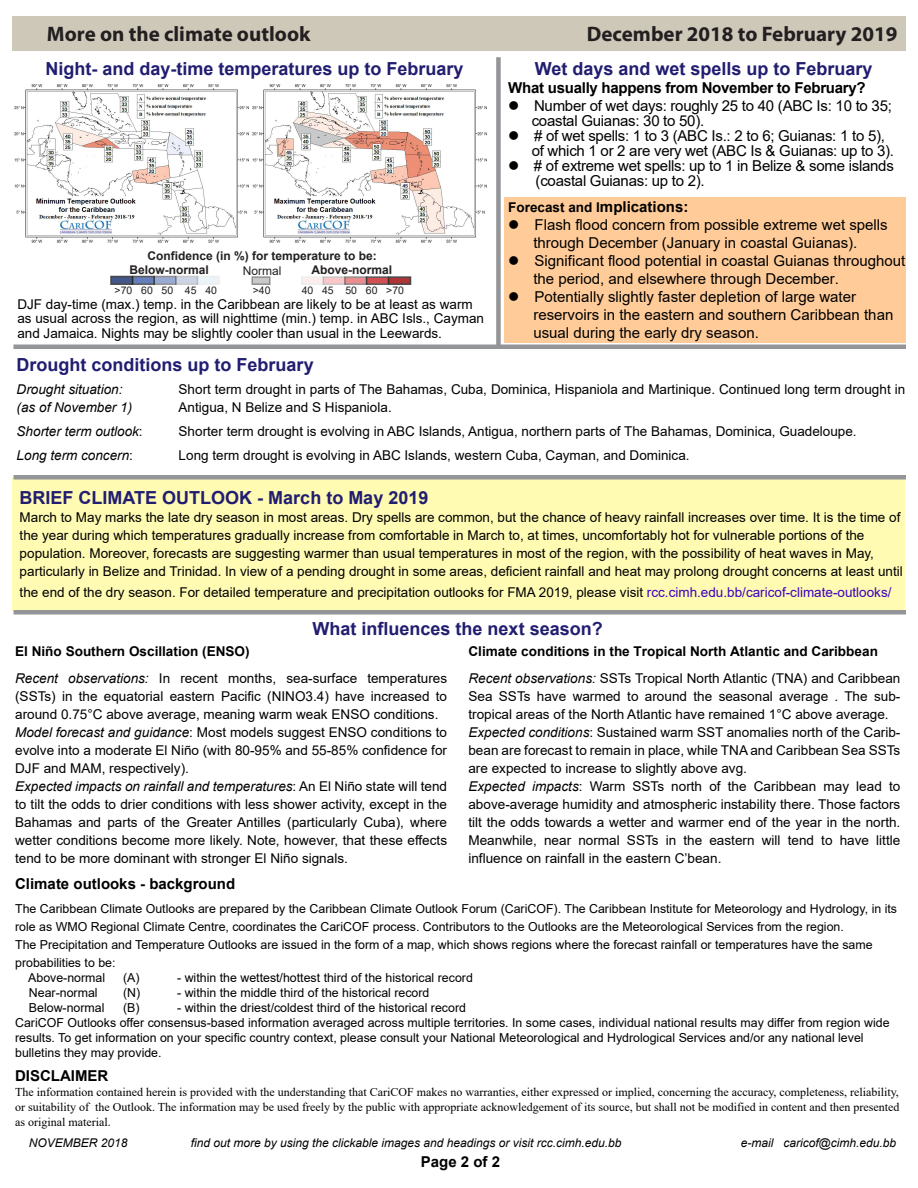
<style>
.page{position:relative;width:918px;height:1188px;background:#fff}
.page>*{position:absolute;margin:0;border:0;box-sizing:border-box;transform-origin:0 0}
.t1{font:700 21px "Myriad Pro";color:#231f20}
.t2{font:700 18px "Arial";color:#211d70}
.t3{font:15px/18px "Arial";color:#000}
.t4{font:15px/15px "Arial";letter-spacing:-.02em;color:#000}
.t5{font:700 15px "Arial";color:#000}
.t6{font:700 15px "Arial";letter-spacing:-.02em;color:#000}
.t7{font:13.5px/18px "Arial";color:#000}
.t8{font:700 13.5px/27px "Arial";color:#000}
.t9{font:italic 13.5px "Arial";color:#000}
.t10{font:12.3px/18px "Arial";color:#000}
.t11{font:12px/15px "Times New Roman";color:#000;text-align:justify}
.t12{font:italic 12px "Arial";color:#000}
.t13{font:700 12px "Arial";color:#231f20}
.t14{font:12px "Arial";color:#231f20}
.t15{font:10.5px "Arial";color:#231f20}
.s1{font-size:15px}
.s2{font-style:normal}
.s3{color:#3b00bf}
.s4{font-weight:700}
.s5{font-style:italic}
.s6{font-weight:400;font-style:italic}
.s7{font-weight:400}
</style>
<div class="page">
<div style="left:110px;top:276px;width:23px;height:9px;background:#435789;border:2px solid #231f20"></div>
<div style="left:132px;top:276px;width:23px;height:9px;background:#647fbb;border:2px solid #231f20"></div>
<svg style="left:153px;top:276px;width:24px;height:9px"></svg>
<svg style="left:175px;top:276px;width:23px;height:9px"></svg>
<div style="left:197px;top:276px;width:23px;height:9px;background:#ebf4f9"></div>
<svg style="left:252px;top:276px;width:19px;height:9px"></svg>
<div style="left:388px;top:276px;width:23px;height:9px;background:#ad3538;border:2px solid #231f20"></div>
<svg style="left:366px;top:276px;width:23px;height:9px"></svg>
<svg style="left:344px;top:276px;width:23px;height:9px"></svg>
<svg style="left:323px;top:276px;width:23px;height:9px"></svg>
<svg style="left:301px;top:276px;width:23px;height:9px"></svg>
<div style="left:12px;top:16px;width:894px;height:35px;background:#cec8b9"></div>
<div style="left:504px;top:197px;width:402px;height:145px;background:#fc9"></div>
<hr style="left:13px;top:345px;width:893px;height:4px;background:#939598">
<div style="left:13px;top:477px;width:892px;height:133px;background:#fffbb3"></div>
<div style="left:496px;top:57px;width:5px;height:288px;background:#939598"></div>
<div style="left:14px;top:475px;width:892px;height:5px;background:#939598"></div>
<div style="left:14px;top:610px;width:892px;height:5px;background:#939598"></div>
<img style="left:15px;top:85px;width:233px;height:157px">
<img style="left:253px;top:85px;width:233px;height:157px">
<h1 class="t1" style="left:47px;top:20px;width:265px">More on the climate outlook</h1>
<h1 class="t1" style="left:587px;top:20px;width:312px">December 2018 to February 2019</h1>
<h2 class="t2" style="left:46px;top:56px;width:420px">Night- and day-time temperatures up to February</h2>
<p class="t13" style="left:148px;top:247px;width:231px">Confidence (in %) for temperature to be:</p>
<p class="t14" style="left:243px;top:262px;width:40px">Normal</p>
<p class="t15" style="left:115px;top:283px;width:104px">&gt;70 60 50 45 40</p>
<p class="t15" style="left:253px;top:283px;width:19px">&gt;40</p>
<p class="t15" style="left:302px;top:283px;width:104px">40 45 50 60 &gt;70</p>
<p class="t13" style="left:129px;top:261px;width:81px">Below-normal</p>
<p class="t13" style="left:312px;top:261px;width:82px">Above-normal</p>
<p class="t7" style="left:17px;top:296px;width:468px;line-height:15px">DJF day-time (max.) temp. in the Caribbean are likely to be at least as warm as usual across the region, as will nighttime (min.) temp. in ABC Isls., Cayman and Jamaica. Nights may be slightly cooler than usual in the Leewards.</p>
<h2 class="t2" style="left:535px;top:56px;width:339px">Wet days and wet spells up to February</h2>
<p class="t6" style="left:508px;top:78px;width:359px">What usually happens from November to February?</p>
<p class="t4" style="left:532px;top:99px;width:362px;text-indent:-23px">● Number of wet days: roughly 25 to 40 (ABC Is: 10 to 35; coastal Guianas: 30 to 50).</p>
<p class="t4" style="left:532px;top:129px;width:364px;text-indent:-23px">● # of wet spells: 1 to 3 (ABC Is.: 2 to 6; Guianas: 1 to 5), of which 1 or 2 are very wet (ABC Is &amp; Guianas: up to 3).</p>
<p class="t4" style="left:536px;top:159px;width:360px;text-indent:-27px">● # of extreme wet spells: up to 1 in Belize &amp; some islands (coastal Guianas: up to 2).</p>
<p class="t8" style="left:508px;top:194px;width:182px">Forecast and I<span class="s1">mplications:</span></p>
<p class="t3" style="left:508px;top:216px;width:381px;text-align:center">● Flash flood concern from possible extreme wet spells through December (January in coastal Guianas).</p>
<p class="t3" style="left:533px;top:252px;width:374px;text-indent:-25px">● Significant flood potential in coastal Guianas throughout the period, and elsewhere through December.</p>
<p class="t3" style="left:533px;top:288px;width:362px;text-indent:-25px">● Potentially slightly faster depletion of large water reservoirs in the eastern and southern Caribbean than usual during the early dry season.</p>
<h2 class="t2" style="left:17px;top:352px;width:299px">Drought conditions up to February</h2>
<p class="t9" style="left:17px;top:380px;width:107px">Drought situation:</p>
<p class="t7" style="left:179px;top:380px;width:728px">Short term drought in parts of The Bahamas, Cuba, Dominica, Hispaniola and Martinique. Continued long term drought in</p>
<p class="t9" style="left:17px;top:398px;width:117px">(as of November 1)</p>
<p class="t7" style="left:179px;top:398px;width:215px">Antigua, N Belize and S Hispaniola.</p>
<p class="t9" style="left:17px;top:422px;width:128px">Shorter term outlook<span class="s2">:</span></p>
<p class="t7" style="left:179px;top:422px;width:680px">Shorter term drought is evolving in ABC Islands, Antigua, northern parts of The Bahamas, Dominica, Guadeloupe.</p>
<p class="t9" style="left:17px;top:446px;width:118px">Long term concern<span class="s2">:</span></p>
<p class="t7" style="left:179px;top:446px;width:512px">Long term drought is evolving in ABC Islands, western Cuba, Cayman, and Dominica.</p>
<h2 class="t2" style="left:20px;top:485px;width:410px">BRIEF CLIMATE OUTLOOK - March to May 2019</h2>
<p class="t7" style="left:20px;top:508px;width:885px">March to May marks the late dry season in most areas. Dry spells are common, but the chance of heavy rainfall increases over time. It is the time of the year during which temperatures gradually increase from comfortable in March to, at times, uncomfortably hot for vulnerable portions of the population. Moreover, forecasts are suggesting warmer than usual temperatures in most of the region, with the possibility of heat waves in May, particularly in Belize and Trinidad. In view of a pending drought in some areas, deficient rainfall and heat may prolong drought concerns at least until</p>
<p class="t7" style="left:20px;top:583px;width:873px">the end of the dry season. For detailed temperature and precipitation outlooks for FMA 2019, please visit <span class="s3">rcc.cimh.edu.bb/caricof-climate-outlooks/</span></p>
<h2 class="t2" style="left:313px;top:616px;width:292px">What influences the next season?</h2>
<p class="t7" style="left:15px;top:638px;width:434px;line-height:27px"><span class="s4">El Niño Southern Oscillation (ENSO)<br></span><span class="s5">Recent observations:</span> In recent months, sea-surface temperatures</p>
<p class="t7" style="left:15px;top:687px;width:434px">(SSTs) in the equatorial eastern Pacific (NINO3.4) have increased to around 0.75°C above average, meaning warm weak ENSO conditions.<br><span class="s5">Model forecast and guidance</span>: Most models suggest ENSO conditions to evolve into a moderate El Niño (with 80-95% and 55-85% confidence for DJF and MAM, respectively).<br><span class="s5">Expected impacts on rainfall and temperatures</span>: An El Niño state will tend to tilt the odds to drier conditions with less shower activity, except in the Bahamas and parts of the Greater Antilles (particularly Cuba), where wetter conditions become more likely. Note, however, that these effects tend to be more dominant with stronger El Niño signals.</p>
<p class="t8" style="left:468px;top:638px;width:434px">Climate conditions in the Tropical North Atlantic and Caribbean<br><span class="s6">Recent observations:</span> <span class="s7">SSTs Tropical North Atlantic (TNA) and Caribbean</span></p>
<p class="t7" style="left:468px;top:687px;width:433px">Sea SSTs have warmed to around the seasonal average . The sub&shy;tropical areas of the North Atlantic have remained 1°C above average.<br><span class="s5">Expected conditions</span>: Sustained warm SST anomalies north of the Carib&shy;bean are forecast to remain in place, while TNA and Caribbean Sea SSTs are expected to increase to slightly above avg.<br><span class="s5">Expected impacts</span>: Warm SSTs north of the Caribbean may lead to above-average humidity and atmospheric instability there. Those factors tilt the odds towards a wetter and warmer end of the year in the north.<br>Meanwhile, near normal SSTs in the eastern will tend to have little influence on rainfall in the eastern C’bean.</p>
<p class="t5" style="left:15px;top:873px;width:222px">Climate outlooks - background</p>
<p class="t10" style="left:15px;top:900px;width:883px">The Caribbean Climate Outlooks are prepared by the Caribbean Climate Outlook Forum (CariCOF). The Caribbean Institute for Meteorology and Hydrology, in its role as WMO Regional Climate Centre, coordinates the CariCOF process. Contributors to the Outlooks are the Meteorological Services from the region.<br>The Precipitation and Temperature Outlooks are issued in the form of a map, which shows regions where the forecast rainfall or temperatures have the same probabilities to be:</p>
<p class="t10" style="left:28px;top:969px;width:79px">Above-normal</p>
<p class="t10" style="left:123px;top:969px;width:18px">(A)</p>
<p class="t10" style="left:177px;top:969px;width:297px">- within the wettest/hottest third of the historical record</p>
<p class="t10" style="left:29px;top:984px;width:70px">Near-normal</p>
<p class="t10" style="left:123px;top:984px;width:19px">(N)</p>
<p class="t10" style="left:177px;top:984px;width:254px">- within the middle third of the historical record</p>
<p class="t10" style="left:29px;top:999px;width:77px">Below-normal</p>
<p class="t10" style="left:123px;top:999px;width:18px">(B)</p>
<p class="t10" style="left:15px;top:1000px;width:876px;line-height:15px;text-indent:162px">- within the driest/coldest third of the historical record<br>CariCOF Outlooks offer consensus-based information averaged across multiple territories. In some cases, individual national results may differ from region wide results. To get information on your specific country context, please consult your National Meteorological and Hydrological Services and/or any national level bulletins they may provide.</p>
<p class="t5" style="left:15px;top:1065px;width:95px">DISCLAIMER</p>
<p class="t11" style="left:15px;top:1084px;width:886px">The information contained herein is provided with the understanding that CariCOF makes no warranties, either expressed or implied, concerning the accuracy, completeness, reliability, or suitability of the Outlook. The information may be used freely by the public with appropriate acknowledgement of its source, but shall not be modified in content and then presented as original material.</p>
<p class="t12" style="left:29px;top:1135px;width:100px">NOVEMBER 2018</p>
<p class="t12" style="left:191px;top:1135px;width:432px">find out more by using the clickable images and headings or visit rcc.cimh.edu.bb</p>
<p class="t12" style="left:741px;top:1135px;width:157px">e-mail caricof@cimh.edu.bb</p>
<p class="t5" style="left:421px;top:1151px;width:81px">Page 2 of 2</p>
</div>
